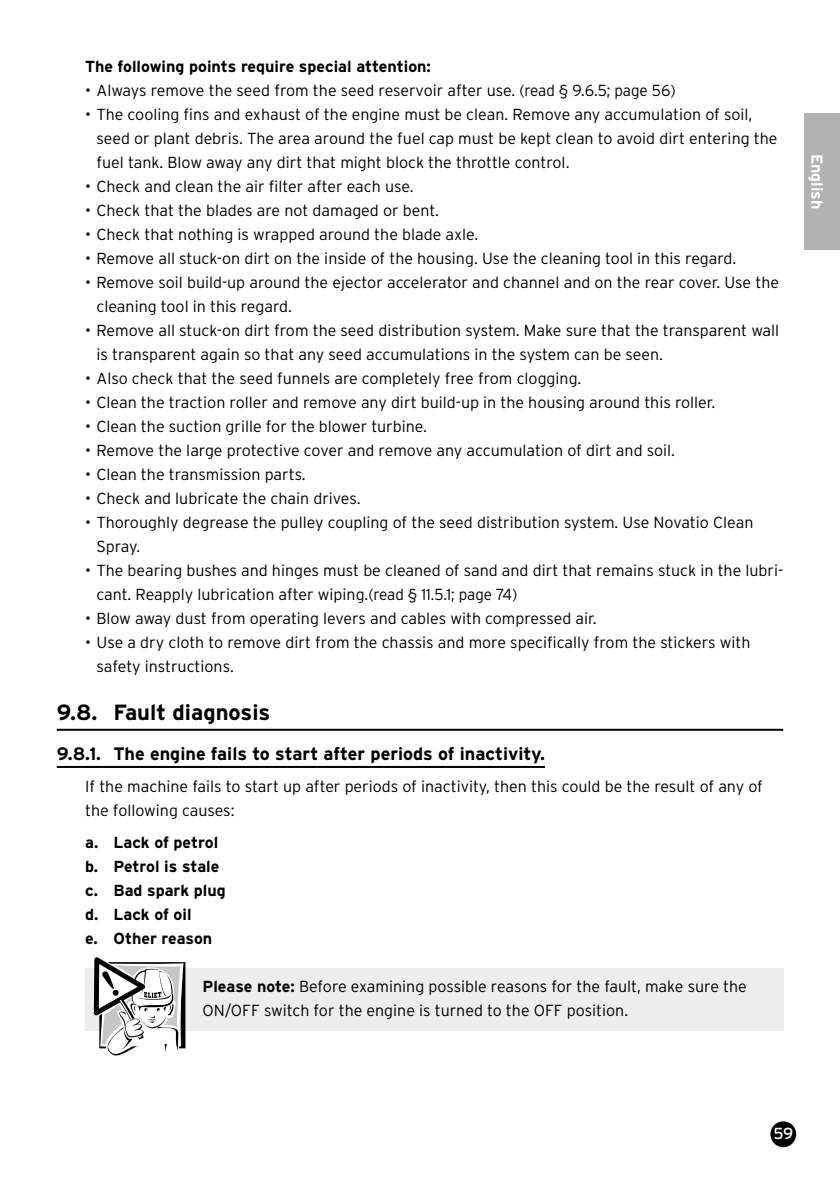
<style>
.page{position:relative;width:840px;height:1191px;background:#fff}
.page>*{position:absolute;margin:0;border:0;box-sizing:border-box;transform-origin:0 0}
.t1{font:700 22px "Interstate";color:#000}
.t2{font:700 18px "Interstate";color:#000}
.t3{font:300 16px/24px "Interstate";color:#000}
.t4{font:700 16px/24px "Interstate";color:#000}
.t5{font:700 16px "Interstate";color:#fff}
.t6{font:16px "Interstate";color:#fff}
.s1{font-weight:700}
</style>
<div class="page">
<div style="left:771px;top:1122px;width:23px;height:24px;background:#000;border-radius:50%"></div>
<div style="left:770px;top:1121px;width:25px;height:26px;border:2px solid #000;border-radius:50%"></div>
<div style="left:803px;top:113px;width:36px;height:136px;background:#b3b2b2"></div>
<hr style="left:57px;top:729px;width:725px;height:2px;background:#000">
<hr style="left:57px;top:766px;width:487px;height:2px;background:#000">
<div style="left:85px;top:968px;width:697px;height:63px;background:#ededed"></div>
<svg style="left:94px;top:957px;width:91px;height:98px"></svg>
<p class="t4" style="left:85px;top:54px;width:347px">The following points require special attention:</p>
<p class="t3" style="left:85px;top:78px;width:591px">• Always remove the seed from the seed reservoir after use. (read § 9.6.5; page 56)</p>
<p class="t3" style="left:96px;top:102px;width:682px;text-indent:-11px">• The cooling fins and exhaust of the engine must be clean. Remove any accumulation of soil, seed or plant debris. The area around the fuel cap must be kept clean to avoid dirt entering the fuel tank. Blow away any dirt that might block the throttle control.</p>
<p class="t3" style="left:85px;top:174px;width:330px">• Check and clean the air filter after each use.</p>
<p class="t3" style="left:85px;top:198px;width:355px">• Check that the blades are not damaged or bent.</p>
<p class="t3" style="left:85px;top:222px;width:394px">• Check that nothing is wrapped around the blade axle.</p>
<p class="t3" style="left:85px;top:246px;width:652px">• Remove all stuck-on dirt on the inside of the housing. Use the cleaning tool in this regard.</p>
<p class="t3" style="left:96px;top:270px;width:683px;text-indent:-11px">• Remove soil build-up around the ejector accelerator and channel and on the rear cover. Use the cleaning tool in this regard.</p>
<p class="t3" style="left:96px;top:318px;width:683px;text-indent:-11px">• Remove all stuck-on dirt from the seed distribution system. Make sure that the transparent wall is transparent again so that any seed accumulations in the system can be seen.</p>
<p class="t3" style="left:85px;top:366px;width:497px">• Also check that the seed funnels are completely free from clogging.</p>
<p class="t3" style="left:85px;top:390px;width:631px">• Clean the traction roller and remove any dirt build-up in the housing around this roller.</p>
<p class="t3" style="left:85px;top:414px;width:343px">• Clean the suction grille for the blower turbine.</p>
<p class="t3" style="left:85px;top:438px;width:591px">• Remove the large protective cover and remove any accumulation of dirt and soil.</p>
<p class="t3" style="left:85px;top:462px;width:222px">• Clean the transmission parts.</p>
<p class="t3" style="left:85px;top:486px;width:277px">• Check and lubricate the chain drives.</p>
<p class="t3" style="left:96px;top:510px;width:658px;text-indent:-11px">• Thoroughly degrease the pulley coupling of the seed distribution system. Use Novatio Clean<br>Spray.</p>
<p class="t3" style="left:96px;top:558px;width:687px;text-indent:-11px">• The bearing bushes and hinges must be cleaned of sand and dirt that remains stuck in the lubri&shy;cant. Reapply lubrication after wiping.(read § 11.5.1; page 74)</p>
<p class="t3" style="left:85px;top:606px;width:512px">• Blow away dust from operating levers and cables with compressed air.</p>
<p class="t3" style="left:96px;top:630px;width:655px;text-indent:-11px">• Use a dry cloth to remove dirt from the chassis and more specifically from the stickers with safety instructions.</p>
<h1 class="t1" style="left:57px;top:699px;width:215px">9.8. Fault diagnosis</h1>
<p class="t2" style="left:57px;top:743px;width:489px">9.8.1. The engine fails to start after periods of inactivity.</p>
<p class="t3" style="left:85px;top:774px;width:679px">If the machine fails to start up after periods of inactivity, then this could be the result of any of the following causes:</p>
<p class="t4" style="left:85px;top:830px;width:142px">a. Lack of petrol b. Petrol is stale c. Bad spark plug d. Lack of oil<br>e. Other reason</p>
<p class="t3" style="left:202px;top:974px;width:545px"><span class="s1">Please note:</span> Before examining possible reasons for the fault, make sure the<br>ON/OFF switch for the engine is turned to the OFF position.</p>
<p class="t5" style="left:826px;top:154px;width:57px;rotate:90deg">English</p>
<p class="t6" style="left:773px;top:1124px;width:21px">59</p>
</div>
